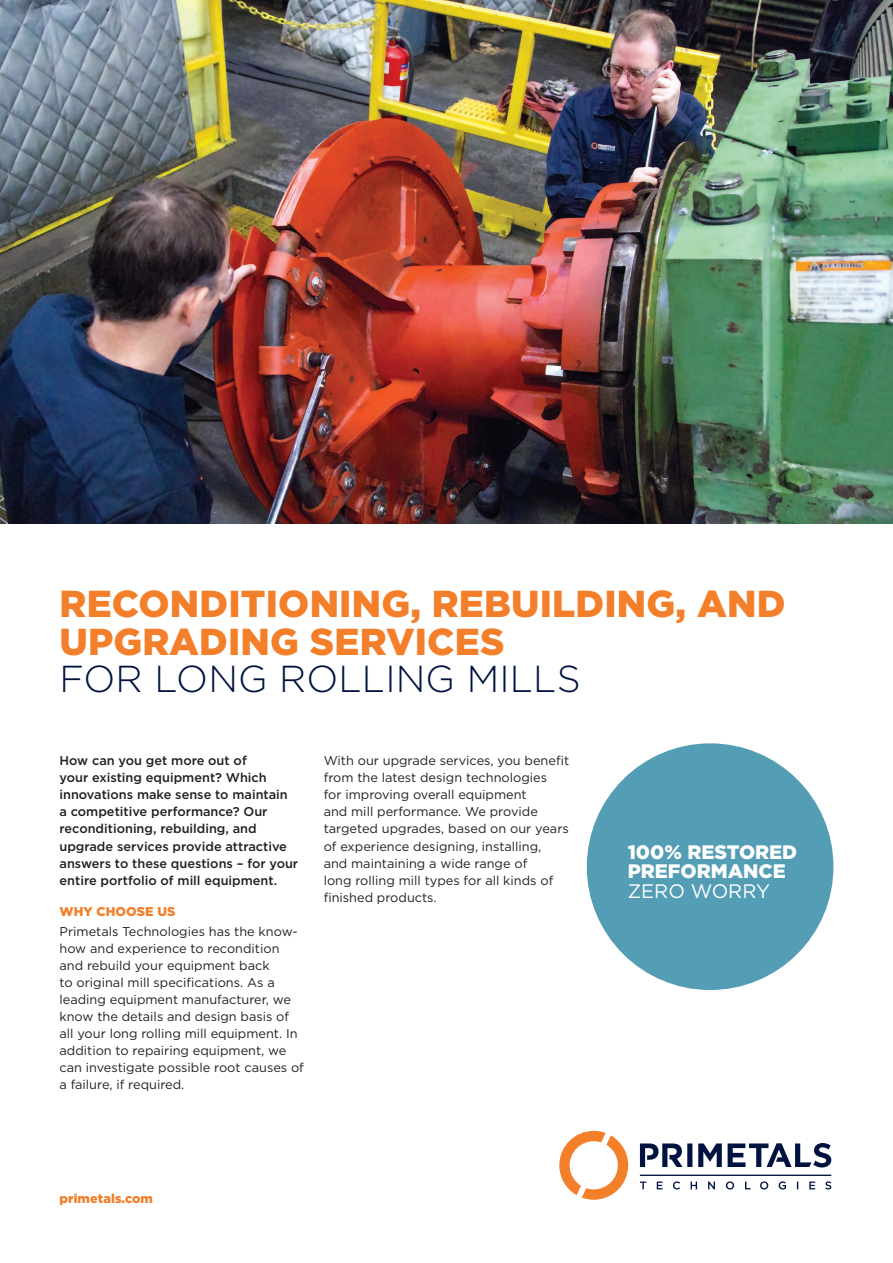
<style>
.page{position:relative;width:893px;height:1263px;background:#fff}
.page>*{position:absolute;margin:0;border:0;box-sizing:border-box;transform-origin:0 0}
._01__Headline_-_Ligh{font:900 37.5px/37.5px "Gotham";letter-spacing:.005em;color:#f47f2a}
.t1{font:900 19.5px/19.5px "Gotham";color:#fff}
.t2{font:19.5px "Gotham";color:#fff}
._01__Copy_-_Book_-_8{font:12.75px/17px "Gotham";color:#231f20}
._01__Copy_-_Book_-_8-2{font:500 12.75px/17px "Gotham";color:#231f20}
._01__URL_-_Black_-_8{font:900 12.75px "Gotham";letter-spacing:.005em;color:#f47f2a}
._02__Subhead_-_Black{font:900 12.75px "Gotham";letter-spacing:.005em;color:#f47f2a}
.s1{font-weight:300;color:#001340}
</style>
<div class="page">
<svg style="left:559px;top:1131px;width:69px;height:69px"></svg>
<svg style="left:640px;top:1143px;width:191px;height:24px"></svg>
<svg style="left:640px;top:1174px;width:191px;height:15px"></svg>
<div style="left:587px;top:743px;width:246px;height:247px;background:#539db5;border-radius:50%"></div>
<img style="left:0;top:0;width:893px;height:523px">
<p class="_01__Headline_-_Ligh" style="left:60px;top:585px;width:727px">RECONDITIONING, REBUILDING, AND<br>UPGRADING SERVICES<br><span class="s1">FOR LONG ROLLING MILLS</span></p>
<p class="_01__Copy_-_Book_-_8-2" style="left:60px;top:752px;width:240px">How can you get more out of<br>your existing equipment? Which innovations make sense to maintain a competitive performance? Our reconditioning, rebuilding, and upgrade services provide attractive answers to these questions – for your entire portfolio of mill equipment.</p>
<p class="_02__Subhead_-_Black" style="left:60px;top:902px;width:117px">WHY CHOOSE US</p>
<p class="_01__Copy_-_Book_-_8" style="left:60px;top:922px;width:246px">Primetals Technologies has the know&shy;how and experience to recondition and rebuild your equipment back<br>to original mill specifications. As a leading equipment manufacturer, we know the details and design basis of all your long rolling mill equipment. In addition to repairing equipment, we can investigate possible root causes of a failure, if required.</p>
<p class="_01__Copy_-_Book_-_8" style="left:324px;top:752px;width:247px">With our upgrade services, you benefit from the latest design technologies<br>for improving overall equipment<br>and mill performance. We provide targeted upgrades, based on our years of experience designing, installing,<br>and maintaining a wide range of<br>long rolling mill types for all kinds of finished products.</p>
<p class="_01__URL_-_Black_-_8" style="left:60px;top:1189px;width:95px">primetals.com</p>
<p class="t1" style="left:628px;top:842px;width:171px">100% RESTORED<br>PREFORMANCE</p>
<p class="t2" style="left:628px;top:878px;width:144px">ZERO WORRY</p>
</div>
